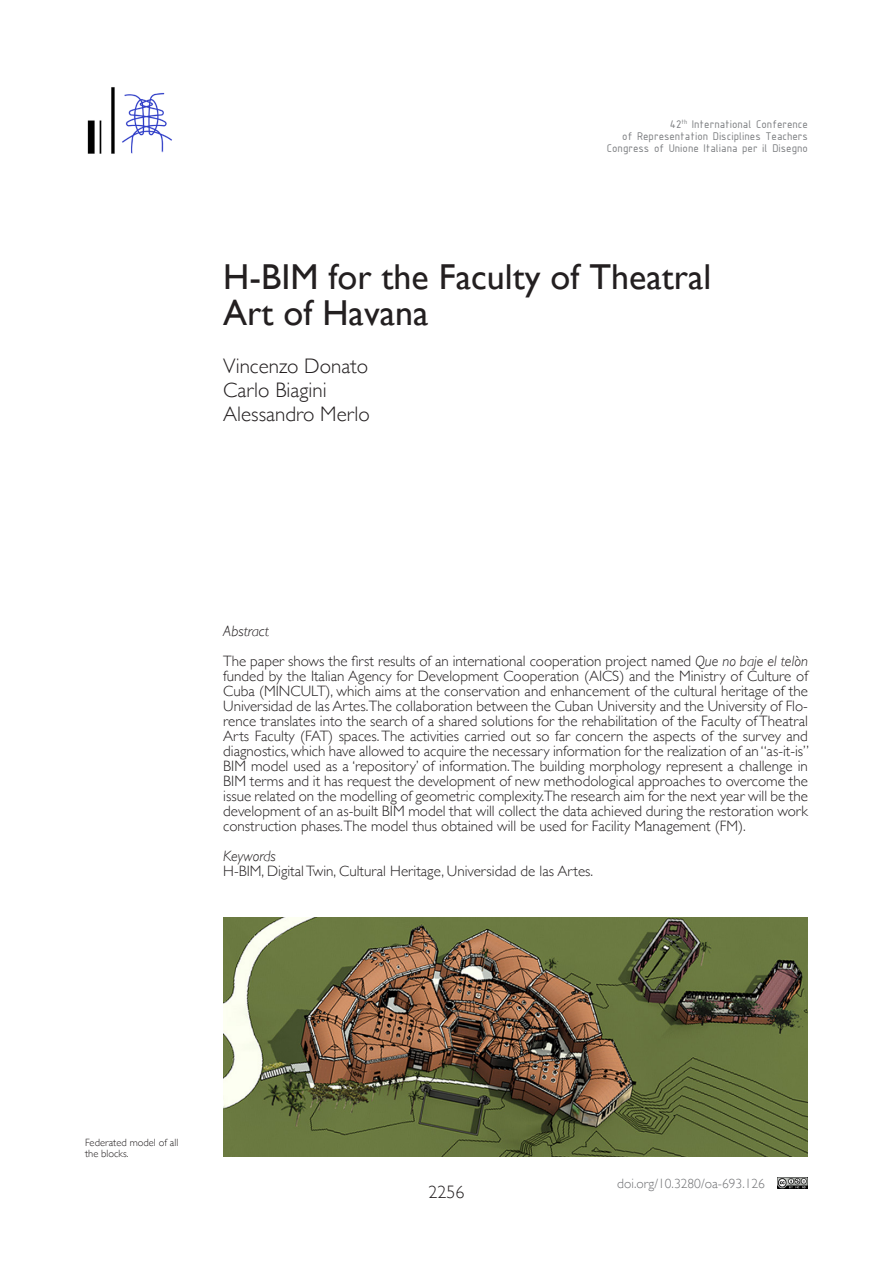
<style>
.page{position:relative;width:893px;height:1263px;background:#fff}
.page>*{position:absolute;margin:0;border:0;box-sizing:border-box;transform-origin:0 0}
.t1{font:36px "Gill Sans";color:#231f20}
.t2{font:300 21px "Gill Sans";color:#231f20}
.t3{font:300 18px "Gill Sans";color:#231f20}
.t4{font:300 15px/15px "Gill Sans";color:#231f20;text-align:justify}
.t5{font:italic 300 15px "Gill Sans";color:#231f20}
.t6{font:300 13.5px "Gill Sans";color:#717275}
.t7{font:12px/12px "ISOCPEUR";color:#7a7c7f;text-align:right}
.t8{font:300 10.5px/10.5px "Gill Sans";color:#231f20}
.s1{font-style:italic}
</style>
<div class="page">
<img style="left:87px;top:87px;width:85px;height:67px">
<img style="left:778px;top:1178px;width:30px;height:10px">
<img style="left:223px;top:918px;width:585px;height:239px">
<p class="t7" style="left:607px;top:118px;width:203px">42<sup>th</sup> International Conference<br>of Representation Disciplines Teachers<br>Congress of Unione Italiana per il Disegno</p>
<p class="t1" style="left:223px;top:255px;width:490px">H-BIM for the Faculty of Theatral</p>
<p class="t1" style="left:223px;top:291px;width:207px">Art of Havana</p>
<p class="t2" style="left:223px;top:349px;width:146px">Vincenzo Donato</p>
<p class="t2" style="left:223px;top:373px;width:105px">Carlo Biagini</p>
<p class="t2" style="left:223px;top:397px;width:148px">Alessandro Merlo</p>
<p class="t5" style="left:223px;top:622px;width:47px">Abstract</p>
<p class="t4" style="left:223px;top:653px;width:587px">The paper shows the first results of an international cooperation project named <span class="s1">Que no baje el telòn </span>funded by the Italian Agency for Development Cooperation (AICS) and the Ministry of Culture of Cuba (MINCULT), which aims at the conservation and enhancement of the cultural heritage of the Universidad de las Artes.The collaboration between the Cuban University and the University of Flo&shy;rence translates into the search of a shared solutions for the rehabilitation of the Faculty of Theatral Arts Faculty (FAT) spaces. The activities carried out so far concern the aspects of the survey and diagnostics, which have allowed to acquire the necessary information for the realization of an “as-it-is” BIM model used as a ‘repository’ of information. The building morphology represent a challenge in BIM terms and it has request the development of new methodological approaches to overcome the issue related on the modelling of geometric complexity.The research aim for the next year will be the development of an as-built BIM model that will collect the data achieved during the restoration work construction phases.The model thus obtained will be used for Facility Management (FM).</p>
<p class="t5" style="left:223px;top:847px;width:54px">Keywords</p>
<p class="t4" style="left:223px;top:863px;width:371px">H-BIM, Digital Twin, Cultural Heritage, Universidad de las Artes.</p>
<p class="t8" style="left:85px;top:1137px;width:95px">Federated model of all the blocks.</p>
<p class="t3" style="left:428px;top:1178px;width:37px">2256</p>
<p class="t6" style="left:617px;top:1172px;width:149px">doi.org/10.3280/oa-693.126</p>
</div>
